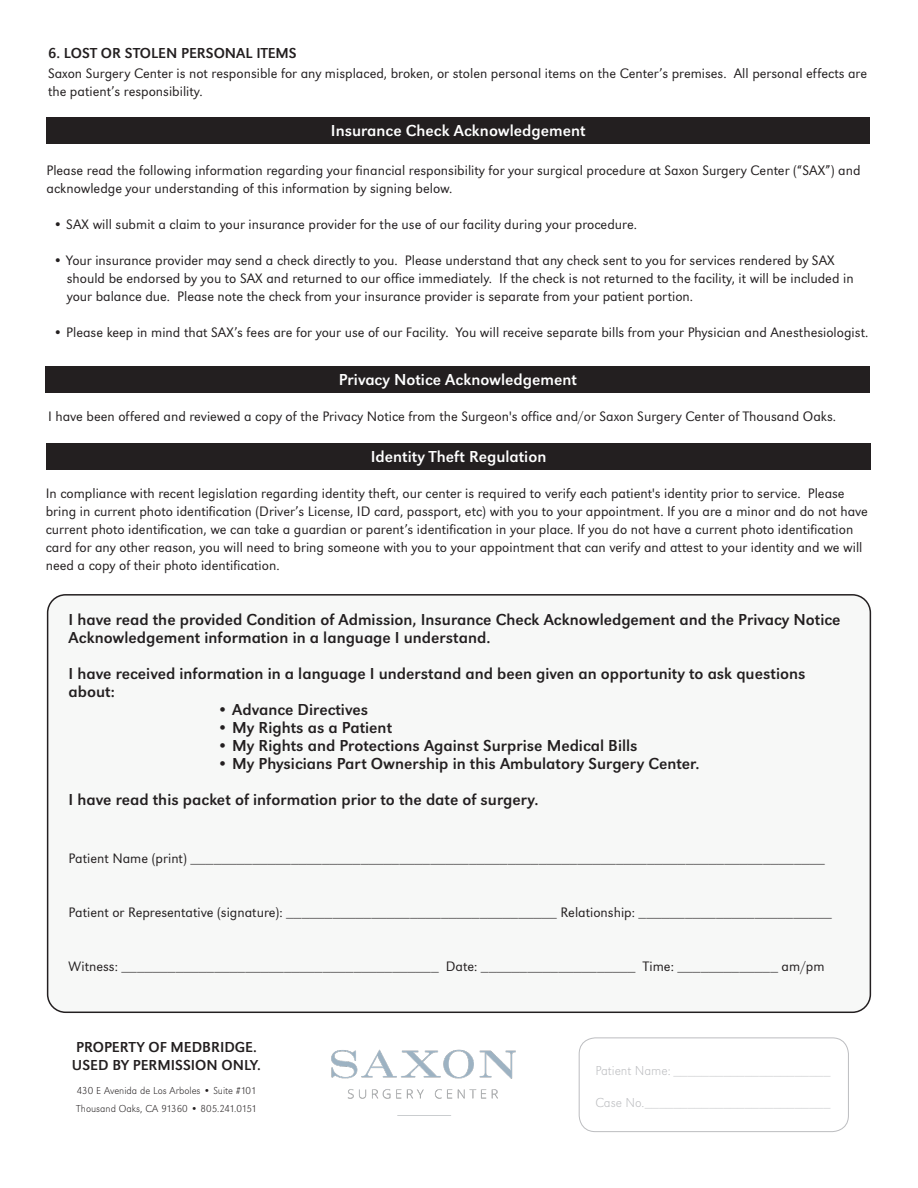
<style>
.page{position:relative;width:918px;height:1188px;background:#fff}
.page>*{position:absolute;margin:0;border:0;box-sizing:border-box;transform-origin:0 0}
.body_text{font:16.5px/18px "URW Grotesk T";color:#231f20}
.t1{font:16.5px "URW Grotesk T";color:#fff}
.body_text-2{font:15px/18px "URW Grotesk T";color:#231f20}
.body_text-3{font:14.25px/18px "URW Grotesk T Ligh";color:#231f20}
.t2{font:13.5px "URW Grotesk T Extr Ligh";color:#bcbdc0}
.t3{font:10.5px/18px "URW Grotesk T Extr Ligh";color:#231f20}
</style>
<div class="page">
<div style="left:579px;top:1038px;width:270px;height:94px;border:1px solid #bcbdc0;border-radius:16px"></div>
<img style="left:331px;top:1050px;width:185px;height:66px">
<div style="left:46px;top:117px;width:824px;height:27px;background:#231f20"></div>
<div style="left:46px;top:366px;width:824px;height:27px;background:#231f20"></div>
<div style="left:48px;top:595px;width:822px;height:417px;background:#f7f8f7;border-radius:18px"></div>
<div style="left:47px;top:594px;width:824px;height:419px;border:2px solid #231f20;border-radius:18px"></div>
<div style="left:46px;top:443px;width:825px;height:27px;background:#231f20"></div>
<p class="body_text-2" style="left:48px;top:44px;width:250px">6. LOST OR STOLEN PERSONAL ITEMS</p>
<p class="body_text-3" style="left:48px;top:64px;width:821px">Saxon Surgery Center is not responsible for any misplaced, broken, or stolen personal items on the Center’s premises. All personal effects are the patient’s responsibility.</p>
<p class="t1" style="left:331px;top:121px;width:256px">Insurance Check Acknowledgement</p>
<p class="body_text-3" style="left:46px;top:161px;width:816px">Please read the following information regarding your financial responsibility for your surgical procedure at Saxon Surgery Center (“SAX”) and acknowledge your understanding of this information by signing below.</p>
<p class="body_text-3" style="left:53px;top:215px;width:585px">• SAX will submit a claim to your insurance provider for the use of our facility during your procedure.</p>
<p class="body_text-3" style="left:67px;top:251px;width:788px;text-indent:-14px">• Your insurance provider may send a check directly to you. Please understand that any check sent to you for services rendered by SAX should be endorsed by you to SAX and returned to our office immediately. If the check is not returned to the facility, it will be included in your balance due. Please note the check from your insurance provider is separate from your patient portion.</p>
<p class="body_text-3" style="left:53px;top:323px;width:817px">• Please keep in mind that SAX’s fees are for your use of our Facility. You will receive separate bills from your Physician and Anesthesiologist.</p>
<p class="t1" style="left:339px;top:370px;width:240px">Privacy Notice Acknowledgement</p>
<p class="body_text-3" style="left:48px;top:408px;width:790px">I have been offered and reviewed a copy of the Privacy Notice from the Surgeon's office and/or Saxon Surgery Center of Thousand Oaks.</p>
<p class="t1" style="left:371px;top:447px;width:177px">Identity Theft Regulation</p>
<p class="body_text-3" style="left:46px;top:484px;width:824px">In compliance with recent legislation regarding identity theft, our center is required to verify each patient's identity prior to service. Please bring in current photo identification (Driver’s License, ID card, passport, etc) with you to your appointment. If you are a minor and do not have current photo identification, we can take a guardian or parent’s identification in your place. If you do not have a current photo identification card for any other reason, you will need to bring someone with you to your appointment that can verify and attest to your identity and we will need a copy of their photo identification.</p>
<p class="body_text" style="left:69px;top:611px;width:774px">I have read the provided Condition of Admission, Insurance Check Acknowledgement and the Privacy Notice<br>Acknowledgement information in a language I understand.</p>
<p class="body_text" style="left:69px;top:665px;width:738px">I have received information in a language I understand and been given an opportunity to ask questions about:</p>
<p class="body_text" style="left:217px;top:701px;width:152px">• Advance Directives</p>
<p class="body_text" style="left:217px;top:719px;width:177px">• My Rights as a Patient</p>
<p class="body_text" style="left:217px;top:737px;width:422px">• My Rights and Protections Against Surprise Medical Bills</p>
<p class="body_text" style="left:217px;top:755px;width:484px">• My Physicians Part Ownership in this Ambulatory Surgery Center.</p>
<p class="body_text" style="left:69px;top:791px;width:471px">I have read this packet of information prior to the date of surgery.</p>
<p class="body_text-3" style="left:69px;top:849px;width:758px">Patient Name (print) __________________________________________________________________________________</p>
<p class="body_text-3" style="left:69px;top:903px;width:765px">Patient or Representative (signature): ___________________________________ Relationship: _________________________</p>
<p class="body_text-3" style="left:69px;top:957px;width:758px">Witness: _________________________________________ Date: ____________________ Time: _____________ am/pm</p>
<p class="body_text-2" style="left:72px;top:1038px;width:190px">PROPERTY OF MEDBRIDGE.<br>USED BY PERMISSION ONLY.</p>
<p class="t3" style="left:76px;top:1082px;width:182px">430 E Avenida de Los Arboles • Suite #101<br>Thousand Oaks, CA 91360 • 805.241.0151</p>
<p class="t2" style="left:595px;top:1095px;width:237px">Case No.__________________________</p>
</div>
